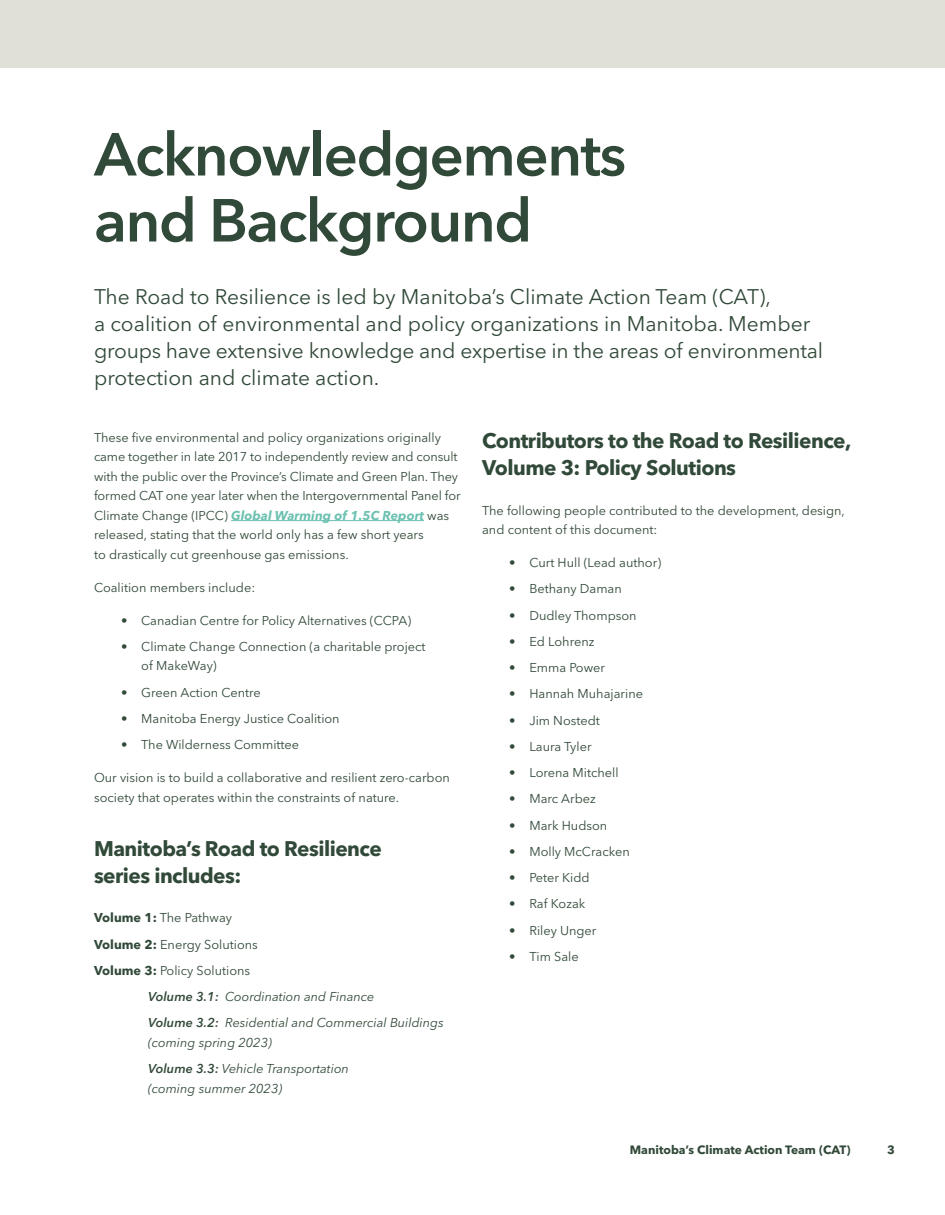
<style>
.page{position:relative;width:945px;height:1215px;background:#fff}
.page>*{position:absolute;margin:0;border:0;box-sizing:border-box;transform-origin:0 0}
.Heading{font:600 60px/66px "Avenir Next LT Pro";letter-spacing:-.025em;color:#314938}
.Intro_Text{font:21px/27px "Avenir Next LT Pro";color:#314938}
.Subhead_1{font:700 21px/27px "Avenir Next LT Pro";letter-spacing:-.025em;color:#314938}
.t1{font:12.75px/19.5px "Avenir Next LT Pro";color:#314938}
.t2{font:italic 12.75px/19.5px "Avenir Next LT Pro";color:#314938}
.t3{font:700 12px "Avenir Next LT Pro";color:#314938}
.s1{font-family:"Avenir Next LTW02";font-weight:700;font-style:italic;color:#6cc1b1}
.s2{font-weight:700}
.s3{font-weight:600}
</style>
<div class="page">
<div style="left:0;top:0;width:945px;height:68px;background:#e1e0d8"></div>
<hr style="left:231px;top:520px;width:193px;height:1px;background:#6cc1b1">
<p class="Heading" style="left:94px;top:121px;width:534px">Acknowledgements and Background</p>
<p class="Intro_Text" style="left:94px;top:283px;width:731px">The Road to Resilience is led by Manitoba’s Climate Action Team (CAT),<br>a coalition of environmental and policy organizations in Manitoba. Member groups have extensive knowledge and expertise in the areas of environmental protection and climate action.</p>
<p class="t1" style="left:94px;top:427px;width:368px">These five environmental and policy organizations originally came together in late 2017 to independently review and consult with the public over the Province’s Climate and Green Plan. They formed CAT one year later when the Intergovernmental Panel for Climate Change (IPCC) <span class="s1">Global Warming of 1.5C Report</span> was released, stating that the world only has a few short years<br>to drastically cut greenhouse gas emissions.</p>
<p class="t1" style="left:94px;top:577px;width:163px">Coalition members include:</p>
<p class="t1" style="left:121px;top:610px;width:292px">• Canadian Centre for Policy Alternatives (CCPA)</p>
<p class="t1" style="left:141px;top:637px;width:286px;text-indent:-20px">• Climate Change Connection (a charitable project of MakeWay)</p>
<p class="t1" style="left:121px;top:682px;width:141px">• Green Action Centre</p>
<p class="t1" style="left:121px;top:709px;width:220px">• Manitoba Energy Justice Coalition</p>
<p class="t1" style="left:121px;top:735px;width:180px">• The Wilderness Committee</p>
<p class="t1" style="left:94px;top:768px;width:357px">Our vision is to build a collaborative and resilient zero-carbon society that operates within the constraints of nature.</p>
<p class="Subhead_1" style="left:94px;top:835px;width:289px">Manitoba’s Road to Resilience series includes:</p>
<p class="t1" style="left:94px;top:908px;width:140px"><span class="s2">Volume 1:</span> The Pathway</p>
<p class="t1" style="left:94px;top:934px;width:165px"><span class="s2">Volume 2:</span> Energy Solutions</p>
<p class="t1" style="left:94px;top:961px;width:158px"><span class="s2">Volume 3:</span> Policy Solutions</p>
<p class="t2" style="left:148px;top:987px;width:228px"><span class="s3">Volume 3.1:</span> Coordination and Finance</p>
<p class="t2" style="left:148px;top:1013px;width:297px"><span class="s3">Volume 3.2:</span> Residential and Commercial Buildings (coming spring 2023)</p>
<p class="t2" style="left:148px;top:1059px;width:202px"><span class="s3">Volume 3.3:</span> Vehicle Transportation (coming summer 2023)</p>
<p class="Subhead_1" style="left:482px;top:427px;width:371px">Contributors to the Road to Resilience,<br>Volume 3: Policy Solutions</p>
<p class="t1" style="left:482px;top:500px;width:364px">The following people contributed to the development, design, and content of this document:</p>
<p class="t1" style="left:509px;top:553px;width:154px">• Curt Hull (Lead author)</p>
<p class="t1" style="left:509px;top:579px;width:114px">• Bethany Daman</p>
<p class="t1" style="left:509px;top:605px;width:129px">• Dudley Thompson</p>
<p class="t1" style="left:509px;top:632px;width:87px">• Ed Lohrenz</p>
<p class="t1" style="left:509px;top:658px;width:97px">• Emma Power</p>
<p class="t1" style="left:509px;top:684px;width:135px">• Hannah Muhajarine</p>
<p class="t1" style="left:509px;top:710px;width:92px">• Jim Nostedt</p>
<p class="t1" style="left:509px;top:737px;width:84px">• Laura Tyler</p>
<p class="t1" style="left:509px;top:763px;width:111px">• Lorena Mitchell</p>
<p class="t1" style="left:509px;top:789px;width:88px">• Marc Arbez</p>
<p class="t1" style="left:509px;top:815px;width:100px">• Mark Hudson</p>
<p class="t1" style="left:509px;top:842px;width:122px">• Molly McCracken</p>
<p class="t1" style="left:509px;top:868px;width:82px">• Peter Kidd</p>
<p class="t1" style="left:509px;top:894px;width:78px">• Raf Kozak</p>
<p class="t1" style="left:509px;top:920px;width:89px">• Riley Unger</p>
<p class="t1" style="left:509px;top:947px;width:71px">• Tim Sale</p>
<p class="t3" style="left:630px;top:1143px;width:222px">Manitoba’s Climate Action Team (CAT)</p>
<p class="t3" style="left:887px;top:1143px;width:9px">3</p>
</div>
